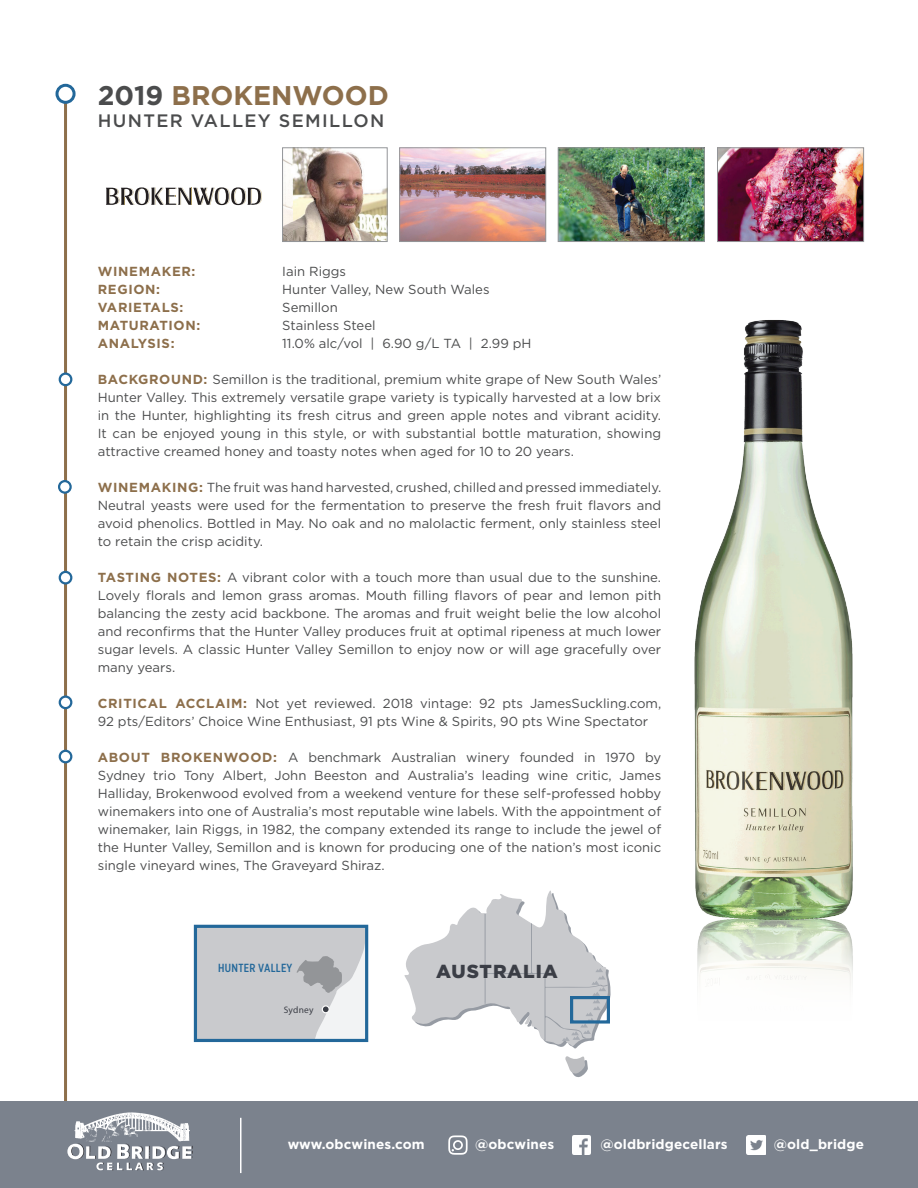
<style>
.page{position:relative;width:918px;height:1188px;background:#fff}
.page>*{position:absolute;margin:0;border:0;box-sizing:border-box;transform-origin:0 0}
.t1{font:700 27px "Gotham";color:#8d6f4b}
.t2{font:900 18.9px "Gotham";letter-spacing:.05em;color:#3b3e46}
.t3{font:500 18px "Gotham";letter-spacing:.075em;color:#4b4c4d}
.t4{font:700 13.5px "Gotham";letter-spacing:.01em;color:#fff}
.t5{font:13.2px/18px "Gotham";color:#4b4c4d;text-align:justify}
.t6{font:700 13.2px "Gotham";letter-spacing:.05em;color:#8d6f4b}
.t7{font:500 11.7px "Gotham X Narrow";letter-spacing:.025em;color:#23689a}
.t8{font:700 9.45px "Baskerville";letter-spacing:.025em;color:#3b3e46}
.s1{color:#4b4c4d}
.s2{font-weight:700;color:#8d6f4b}
</style>
<div class="page">
<svg style="left:106px;top:187px;width:156px;height:18px"></svg>
<hr style="left:64px;top:85px;width:3px;height:1026px;background:#8d6f4b">
<img style="left:284px;top:149px;width:102px;height:91px">
<div style="left:282px;top:147px;width:106px;height:95px;border:1px solid #939598"></div>
<img style="left:560px;top:149px;width:143px;height:91px">
<div style="left:558px;top:147px;width:147px;height:95px;border:1px solid #939598"></div>
<img style="left:401px;top:149px;width:143px;height:91px">
<div style="left:399px;top:147px;width:147px;height:95px;border:1px solid #939598"></div>
<div style="left:57px;top:85px;width:17px;height:17px;background:#fff;border-radius:50%"></div>
<div style="left:56px;top:84px;width:20px;height:20px;border:3px solid #23689a;border-radius:50%"></div>
<img style="left:719px;top:149px;width:143px;height:91px">
<div style="left:717px;top:147px;width:147px;height:95px;border:1px solid #939598"></div>
<div style="left:60px;top:572px;width:11px;height:11px;background:#fff;border-radius:50%"></div>
<div style="left:59px;top:571px;width:13px;height:14px;border:2px solid #23689a;border-radius:50%"></div>
<div style="left:60px;top:697px;width:11px;height:11px;background:#fff;border-radius:50%"></div>
<div style="left:59px;top:695px;width:13px;height:14px;border:2px solid #23689a;border-radius:50%"></div>
<div style="left:60px;top:751px;width:11px;height:11px;background:#fff;border-radius:50%"></div>
<div style="left:59px;top:750px;width:13px;height:13px;border:2px solid #23689a;border-radius:50%"></div>
<div style="left:60px;top:374px;width:11px;height:11px;background:#fff;border-radius:50%"></div>
<div style="left:59px;top:373px;width:13px;height:13px;border:2px solid #23689a;border-radius:50%"></div>
<div style="left:194px;top:925px;width:174px;height:117px;border:3px solid #23689a"></div>
<svg style="left:195px;top:926px;width:172px;height:114px;background:#c3c7cc"></svg>
<div style="left:322px;top:1006px;width:7px;height:7px;background:#3b3e46;border-radius:50%"></div>
<div style="left:322px;top:1005px;width:8px;height:8px;border:1px solid #fff;border-radius:50%"></div>
<svg style="left:565px;top:1056px;width:23px;height:21px"></svg>
<svg style="left:404px;top:891px;width:207px;height:158px"></svg>
<div style="left:570px;top:996px;width:40px;height:28px;border:3px solid #23689a"></div>
<div style="left:0;top:1102px;width:918px;height:86px;background:#7b828d"></div>
<img style="left:572px;top:1136px;width:19px;height:18px">
<img style="left:747px;top:1135px;width:19px;height:20px">
<svg style="left:448px;top:1135px;width:20px;height:20px"></svg>
<svg style="left:67px;top:1145px;width:4px;height:13px"></svg>
<img style="left:74px;top:1112px;width:115px;height:30px">
<img style="left:71px;top:1144px;width:122px;height:27px">
<hr style="left:240px;top:1118px;width:2px;height:55px;background:#fff">
<img style="left:697px;top:924px;width:156px;height:62px">
<img style="left:694px;top:320px;width:159px;height:604px">
<svg style="left:59px;top:481px;width:12px;height:12px"></svg>
<div style="left:58px;top:480px;width:14px;height:14px;border:2px solid #23689a;border-radius:50%"></div>
<h1 class="t1" style="left:98px;top:79px;width:293px"><span class="s1">2019</span> BROKENWOOD</h1>
<h3 class="t3" style="left:98px;top:110px;width:288px">HUNTER VALLEY SEMILLON</h3>
<p class="t6" style="left:98px;top:263px;width:99px">WINEMAKER:</p>
<p class="t5" style="left:282px;top:262px;width:65px">Iain Riggs</p>
<p class="t6" style="left:98px;top:281px;width:64px">REGION:</p>
<p class="t5" style="left:282px;top:280px;width:209px">Hunter Valley, New South Wales</p>
<p class="t6" style="left:98px;top:299px;width:87px">VARIETALS:</p>
<p class="t5" style="left:282px;top:298px;width:57px">Semillon</p>
<p class="t6" style="left:98px;top:317px;width:104px">MATURATION:</p>
<p class="t5" style="left:282px;top:316px;width:95px">Stainless Steel</p>
<p class="t6" style="left:98px;top:335px;width:78px">ANALYSIS:</p>
<p class="t5" style="left:282px;top:334px;width:251px">11.0% alc/vol | 6.90 g/L TA | 2.99 pH</p>
<p class="t5" style="left:98px;top:370px;width:565px"><span class="s2">BACKGROUND:</span> Semillon is the traditional, premium white grape of New South Wales’ Hunter Valley. This extremely versatile grape variety is typically harvested at a low brix in the Hunter, highlighting its fresh citrus and green apple notes and vibrant acidity.<br>It can be enjoyed young in this style, or with substantial bottle maturation, showing attractive creamed honey and toasty notes when aged for 10 to 20 years.</p>
<p class="t5" style="left:98px;top:478px;width:565px"><span class="s2">WINEMAKING:</span> The fruit was hand harvested, crushed, chilled and pressed immediately.<br>Neutral yeasts were used for the fermentation to preserve the fresh fruit flavors and avoid phenolics. Bottled in May. No oak and no malolactic ferment, only stainless steel to retain the crisp acidity.</p>
<p class="t5" style="left:98px;top:568px;width:565px"><span class="s2">TASTING NOTES:</span> A vibrant color with a touch more than usual due to the sunshine.<br>Lovely florals and lemon grass aromas. Mouth filling flavors of pear and lemon pith balancing the zesty acid backbone. The aromas and fruit weight belie the low alcohol and reconfirms that the Hunter Valley produces fruit at optimal ripeness at much lower sugar levels. A classic Hunter Valley Semillon to enjoy now or will age gracefully over many years.</p>
<p class="t5" style="left:98px;top:694px;width:565px"><span class="s2">CRITICAL ACCLAIM:</span> Not yet reviewed. 2018 vintage: 92 pts JamesSuckling.com,<br>92 pts/Editors’ Choice Wine Enthusiast, 91 pts Wine &amp; Spirits, 90 pts Wine Spectator</p>
<p class="t5" style="left:98px;top:748px;width:565px"><span class="s2">ABOUT BROKENWOOD:</span> A benchmark Australian winery founded in 1970 by Sydney trio Tony Albert, John Beeston and Australia’s leading wine critic, James Halliday, Brokenwood evolved from a weekend venture for these self-professed hobby winemakers into one of Australia’s most reputable wine labels. With the appointment of winemaker, Iain Riggs, in 1982, the company extended its range to include the jewel of the Hunter Valley, Semillon and is known for producing one of the nation’s most iconic single vineyard wines, The Graveyard Shiraz.</p>
<p class="t7" style="left:218px;top:960px;width:76px">HUNTER VALLEY</p>
<p class="t8" style="left:284px;top:1004px;width:31px">Sydney</p>
<h2 class="t2" style="left:436px;top:959px;width:123px">AUSTRALIA</h2>
<p class="t4" style="left:288px;top:1136px;width:139px">www.obcwines.com</p>
<p class="t4" style="left:475px;top:1136px;width:81px">@obcwines</p>
<p class="t4" style="left:600px;top:1136px;width:129px">@oldbridgecellars</p>
<p class="t4" style="left:774px;top:1136px;width:92px">@old_bridge</p>
</div>
